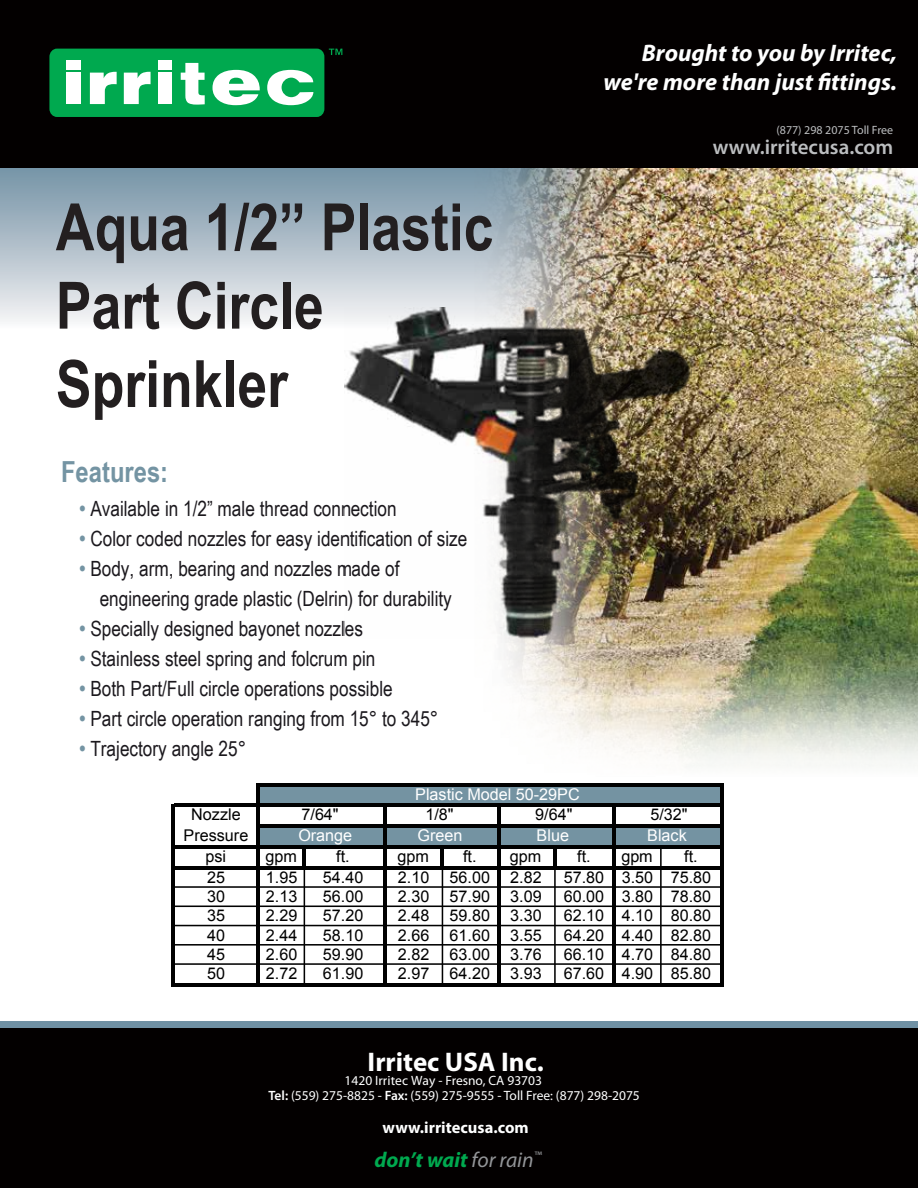
<style>
.page{position:relative;width:918px;height:1188px;background:#fff}
.page>*{position:absolute;margin:0;border:0;box-sizing:border-box;transform-origin:0 0}
.t1{font:700 65.25px/78.4px "Arial Narrow";color:#231f20}
.t2{font:700 28.95px "Arial Narrow";color:#7494a3}
.t3{font:700 27px "Myriad Pro";color:#fff}
.t4{font:italic 700 24px/28.8px "Myriad Pro";color:#fff;text-align:right}
.t5{font:italic 700 21.45px "Myriad Pro";color:#00a94f}
.t6{font:21px/30px "Arial Narrow";color:#1b181d}
.t7{font:600 21px "Myriad Pro";color:#bcbec0}
.t8{font:700 16.5px "Myriad Pro";color:#fff}
.t9{font:16.2px/19.2px "Arial";color:#010101;text-align:justify}
.t10{font:16.2px "Arial";color:#fff}
.t11{font:13.5px/15px "Myriad Pro";color:#fff}
.t12{font:12px "Myriad Pro";color:#bcbec0}
.s1{font-weight:700;color:#7494a3}
.s2{font-weight:600}
.s3{font-weight:400;color:#939598}
</style>
<div class="page">
<div style="left:0;top:161px;width:918px;height:168px;background:linear-gradient(to bottom,#6d8da1,#f7f5f7)"></div>
<img style="left:388px;top:168px;width:530px;height:598px">
<div style="left:258px;top:785px;width:464px;height:21px;background:#7493a2"></div>
<div style="left:258px;top:826px;width:464px;height:21px;background:#7493a2"></div>
<hr style="left:303px;top:849px;width:3px;height:20px;background:#010101">
<hr style="left:441px;top:849px;width:3px;height:20px;background:#010101">
<hr style="left:553px;top:849px;width:3px;height:20px;background:#010101">
<svg style="left:660px;top:849px;width:2px;height:17px"></svg>
<hr style="left:174px;top:886px;width:82px;height:2px;background:#010101">
<hr style="left:259px;top:886px;width:124px;height:2px;background:#010101">
<hr style="left:386px;top:886px;width:111px;height:2px;background:#010101">
<hr style="left:500px;top:886px;width:113px;height:2px;background:#010101">
<hr style="left:174px;top:906px;width:82px;height:1px;background:#010101">
<hr style="left:259px;top:906px;width:124px;height:1px;background:#010101">
<hr style="left:386px;top:906px;width:111px;height:1px;background:#010101">
<hr style="left:500px;top:906px;width:113px;height:1px;background:#010101">
<hr style="left:174px;top:925px;width:82px;height:1px;background:#010101">
<hr style="left:259px;top:925px;width:124px;height:1px;background:#010101">
<hr style="left:386px;top:925px;width:111px;height:1px;background:#010101">
<hr style="left:500px;top:925px;width:113px;height:1px;background:#010101">
<hr style="left:174px;top:944px;width:82px;height:2px;background:#010101">
<hr style="left:259px;top:944px;width:124px;height:2px;background:#010101">
<hr style="left:386px;top:944px;width:111px;height:2px;background:#010101">
<hr style="left:500px;top:944px;width:113px;height:2px;background:#010101">
<hr style="left:174px;top:963px;width:82px;height:2px;background:#010101">
<hr style="left:259px;top:963px;width:124px;height:2px;background:#010101">
<hr style="left:386px;top:963px;width:111px;height:2px;background:#010101">
<hr style="left:500px;top:963px;width:113px;height:2px;background:#010101">
<hr style="left:256px;top:783px;width:3px;height:203px;background:#010101">
<hr style="left:720px;top:786px;width:3px;height:200px;background:#010101">
<hr style="left:171px;top:804px;width:3px;height:182px;background:#010101">
<hr style="left:383px;top:807px;width:3px;height:179px;background:#010101">
<hr style="left:497px;top:807px;width:3px;height:179px;background:#010101">
<hr style="left:613px;top:807px;width:3px;height:179px;background:#010101">
<hr style="left:304px;top:869px;width:1px;height:114px;background:#010101">
<hr style="left:442px;top:869px;width:1px;height:114px;background:#010101">
<hr style="left:554px;top:869px;width:2px;height:114px;background:#010101">
<hr style="left:660px;top:869px;width:2px;height:114px;background:#010101">
<hr style="left:259px;top:783px;width:464px;height:3px;background:#010101">
<hr style="left:174px;top:804px;width:549px;height:3px;background:#010101">
<hr style="left:259px;top:825px;width:464px;height:3px;background:#010101">
<hr style="left:174px;top:845px;width:549px;height:4px;background:#010101">
<hr style="left:174px;top:866px;width:549px;height:3px;background:#010101">
<hr style="left:616px;top:886px;width:104px;height:2px;background:#010101">
<hr style="left:616px;top:906px;width:104px;height:1px;background:#010101">
<hr style="left:616px;top:925px;width:104px;height:1px;background:#010101">
<hr style="left:616px;top:944px;width:104px;height:2px;background:#010101">
<hr style="left:616px;top:963px;width:104px;height:2px;background:#010101">
<hr style="left:174px;top:983px;width:549px;height:3px;background:#010101">
<div style="left:0;top:1026px;width:918px;height:162px;background:#030000"></div>
<div style="left:0;top:1021px;width:918px;height:7px;background:#7091a4"></div>
<div style="left:0;top:0;width:918px;height:168px;background:#030000"></div>
<div style="left:49px;top:49px;width:275px;height:68px;background:#00a94f;border-radius:8px"></div>
<svg style="left:124px;top:72px;width:27px;height:32px"></svg>
<div style="left:66px;top:73px;width:15px;height:31px;background:#fff"></div>
<svg style="left:90px;top:72px;width:27px;height:32px"></svg>
<div style="left:66px;top:60px;width:15px;height:9px;background:#fff"></div>
<svg style="left:213px;top:70px;width:47px;height:35px"></svg>
<div style="left:159px;top:73px;width:13px;height:31px;background:#fff"></div>
<div style="left:159px;top:60px;width:13px;height:9px;background:#fff"></div>
<svg style="left:181px;top:63px;width:24px;height:42px"></svg>
<svg style="left:267px;top:70px;width:46px;height:35px"></svg>
<svg style="left:329px;top:49px;width:13px;height:6px"></svg>
<img style="left:344px;top:307px;width:347px;height:331px">
<p class="t4" style="left:604px;top:39px;width:295px">Brought to you by Irritec, we're more than just fittings.</p>
<p class="t12" style="left:776px;top:123px;width:118px">(877) 298 2075 Toll Free</p>
<p class="t7" style="left:713px;top:133px;width:182px">www.irritecusa.com</p>
<h1 class="t1" style="left:56px;top:185px;width:439px">Aqua 1/2” Plastic<br>Part Circle<br>Sprinkler</h1>
<h2 class="t2" style="left:61px;top:450px;width:109px">Features:</h2>
<p class="t6" style="left:80px;top:493px;width:319px"><span class="s1">•</span> Available in 1/2” male thread connection</p>
<p class="t6" style="left:80px;top:523px;width:389px"><span class="s1">•</span> Color coded nozzles for easy identification of size</p>
<p class="t6" style="left:100px;top:553px;width:354px;text-indent:-20px"><span class="s1">•</span> Body, arm, bearing and nozzles made of engineering grade plastic (Delrin) for durability</p>
<p class="t6" style="left:80px;top:613px;width:285px"><span class="s1">•</span> Specially designed bayonet nozzles</p>
<p class="t6" style="left:80px;top:643px;width:298px"><span class="s1">•</span> Stainless steel spring and folcrum pin</p>
<p class="t6" style="left:80px;top:673px;width:315px"><span class="s1">•</span> Both Part/Full circle operations possible</p>
<p class="t6" style="left:80px;top:703px;width:360px"><span class="s1">•</span> Part circle operation ranging from 15° to 345°</p>
<p class="t6" style="left:80px;top:733px;width:168px"><span class="s1">•</span> Trajectory angle 25°</p>
<p class="t9" style="left:184px;top:805px;width:66px;line-height:20.9px;text-align:center">Nozzle<br>Pressure psi<br>25</p>
<p class="t9" style="left:207px;top:887px;width:19px">30<br>35<br>40<br>45<br>50</p>
<p class="t10" style="left:415px;top:783px;width:166px">Plastic Model 50-29PC</p>
<p class="t9" style="left:302px;top:805px;width:39px">7/64"</p>
<p class="t9" style="left:425px;top:805px;width:30px">1/8"</p>
<p class="t9" style="left:535px;top:805px;width:39px">9/64"</p>
<p class="t10" style="left:298px;top:825px;width:55px">Orange</p>
<p class="t10" style="left:418px;top:825px;width:46px">Green</p>
<p class="t10" style="left:537px;top:825px;width:34px">Blue</p>
<p class="t9" style="left:266px;top:847px;width:33px">gpm</p>
<p class="t9" style="left:336px;top:847px;width:15px">ft.</p>
<p class="t9" style="left:398px;top:847px;width:33px">gpm</p>
<p class="t9" style="left:463px;top:847px;width:80px">ft. gpm</p>
<p class="t9" style="left:577px;top:847px;width:15px">ft.</p>
<p class="t9" style="left:266px;top:868px;width:33px">1.95</p>
<p class="t9" style="left:323px;top:868px;width:42px">54.40</p>
<p class="t9" style="left:398px;top:868px;width:145px">2.10 56.00 2.82</p>
<p class="t9" style="left:564px;top:868px;width:42px">57.80</p>
<p class="t9" style="left:266px;top:887px;width:33px">2.13</p>
<p class="t9" style="left:323px;top:887px;width:42px">56.00</p>
<p class="t9" style="left:398px;top:887px;width:145px">2.30 57.90 3.09</p>
<p class="t9" style="left:564px;top:887px;width:42px">60.00</p>
<p class="t9" style="left:266px;top:906px;width:33px">2.29</p>
<p class="t9" style="left:323px;top:906px;width:42px">57.20</p>
<p class="t9" style="left:398px;top:906px;width:145px">2.48 59.80 3.30</p>
<p class="t9" style="left:564px;top:906px;width:42px">62.10</p>
<p class="t9" style="left:266px;top:926px;width:33px">2.44</p>
<p class="t9" style="left:323px;top:926px;width:42px">58.10</p>
<p class="t9" style="left:398px;top:926px;width:145px">2.66 61.60 3.55</p>
<p class="t9" style="left:564px;top:926px;width:42px">64.20</p>
<p class="t9" style="left:266px;top:945px;width:33px">2.60</p>
<p class="t9" style="left:323px;top:945px;width:42px">59.90</p>
<p class="t9" style="left:398px;top:945px;width:145px">2.82 63.00 3.76</p>
<p class="t9" style="left:564px;top:945px;width:42px">66.10</p>
<p class="t9" style="left:266px;top:964px;width:33px">2.72</p>
<p class="t9" style="left:323px;top:964px;width:42px">61.90</p>
<p class="t9" style="left:398px;top:964px;width:145px">2.97 64.20 3.93</p>
<p class="t9" style="left:564px;top:964px;width:42px">67.60</p>
<p class="t9" style="left:650px;top:805px;width:39px">5/32"</p>
<p class="t10" style="left:647px;top:825px;width:41px">Black</p>
<p class="t9" style="left:622px;top:846px;width:91px;line-height:20.9px;text-indent:62px">ft.<br>3.50 75.80</p>
<p class="t9" style="left:622px;top:887px;width:91px">3.80 78.80<br>4.10 80.80<br>4.40 82.80<br>4.70 84.80<br>4.90 85.80</p>
<p class="t9" style="left:621px;top:847px;width:33px">gpm</p>
<p class="t3" style="left:368px;top:1047px;width:178px">Irritec USA Inc.</p>
<p class="t11" style="left:269px;top:1072px;width:373px;text-indent:76px">1420 Irritec Way - Fresno, CA 93703<br><span class="s2">Tel:</span> (559) 275-8825 - <span class="s2">Fax:</span> (559) 275-9555 - Toll Free: (877) 298-2075</p>
<p class="t8" style="left:383px;top:1118px;width:148px">www.irritecusa.com</p>
<p class="t5" style="left:375px;top:1148px;width:169px">don’t wait <span class="s3">for rain</span><sup>™</sup></p>
</div>
